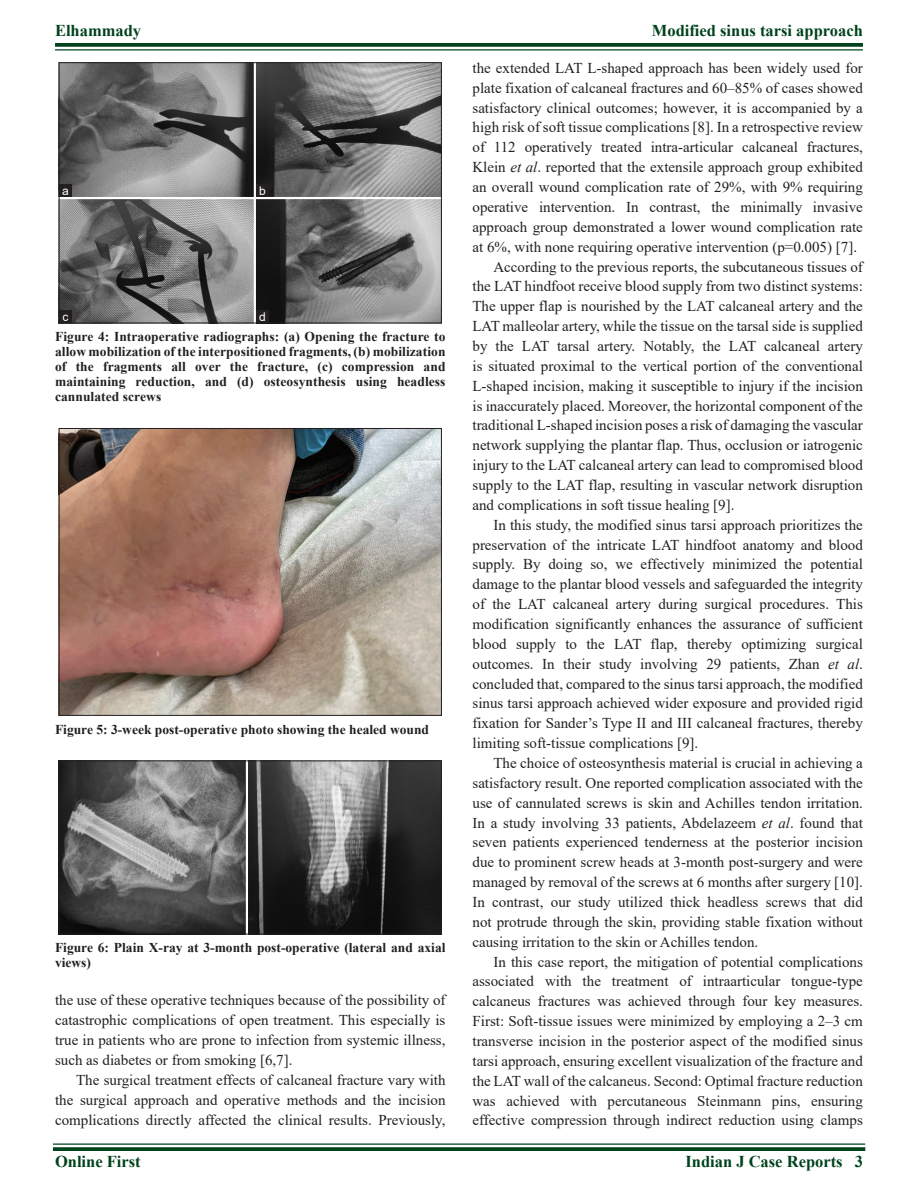
<style>
.page{position:relative;width:918px;height:1188px;background:#fff}
.page>*{position:absolute;margin:0;border:0;box-sizing:border-box;transform-origin:0 0}
.RF{font:700 16.5px "Times New Roman";color:#00421c}
.TX{font:15px/19.8px "Times New Roman";color:#231f20;text-align:justify}
.TXFL{font:15px/20.1px "Times New Roman";color:#231f20;text-align:justify}
.FGC{font:700 13.5px/15px "Times New Roman";color:#231f20}
.LABEL{font:12px "Arial";color:#fff}
.s1{font-style:italic}
</style>
<div class="page">
<hr style="left:53px;top:1143px;width:812px;height:2px;background:#00421c">
<svg style="left:53px;top:1147px;width:812px;height:4px;background:#0f4d29"></svg>
<svg style="left:55px;top:43px;width:808px;height:4px;background:#0f4d29"></svg>
<hr style="left:55px;top:49px;width:808px;height:2px;background:#00421c">
<img style="left:61px;top:430px;width:379px;height:284px">
<div style="left:59px;top:428px;width:383px;height:288px;border:1px solid #231f20"></div>
<img style="left:61px;top:763px;width:379px;height:169px">
<div style="left:59px;top:761px;width:383px;height:173px;border:1px solid #231f20"></div>
<img style="left:61px;top:65px;width:379px;height:256px">
<div style="left:59px;top:63px;width:383px;height:260px;border:1px solid #231f20"></div>
<div style="left:256px;top:185px;width:13px;height:12px;background:#231f20"></div>
<div style="left:59px;top:185px;width:13px;height:12px;background:#231f20"></div>
<div style="left:59px;top:310px;width:13px;height:13px;background:#231f20"></div>
<div style="left:256px;top:310px;width:13px;height:13px;background:#231f20"></div>
<p class="RF" style="left:55px;top:18px;width:88px">Elhammady</p>
<p class="RF" style="left:652px;top:18px;width:213px">Modified sinus tarsi approach</p>
<p class="LABEL" style="left:62px;top:183px;width:8px">a</p>
<p class="LABEL" style="left:259px;top:183px;width:8px">b</p>
<p class="LABEL" style="left:63px;top:308px;width:7px">c</p>
<p class="LABEL" style="left:259px;top:308px;width:8px">d</p>
<p class="FGC" style="left:55px;top:329px;width:392px;text-align:justify">Figure 4: Intraoperative radiographs: (a) Opening the fracture to allow mobilization of the interpositioned fragments, (b) mobilization of the fragments all over the fracture, (c) compression and maintaining reduction, and (d) osteosynthesis using headless cannulated screws</p>
<p class="FGC" style="left:55px;top:721px;width:375px">Figure 5: 3-week post-operative photo showing the healed wound</p>
<p class="FGC" style="left:55px;top:940px;width:392px">Figure 6: Plain X-ray at 3-month post-operative (lateral and axial views)</p>
<p class="TXFL" style="left:55px;top:989px;width:392px">the use of these operative techniques because of the possibility of catastrophic complications of open treatment. This especially is true in patients who are prone to infection from systemic illness, such as diabetes or from smoking [6,7].</p>
<p class="TX" style="left:55px;top:1070px;width:392px;text-indent:21px">The surgical treatment effects of calcaneal fracture vary with the surgical approach and operative methods and the incision complications directly affected the clinical results. Previously,</p>
<p class="TX" style="left:472px;top:58px;width:392px">the extended LAT L-shaped approach has been widely used for plate fixation of calcaneal fractures and 60–85% of cases showed satisfactory clinical outcomes; however, it is accompanied by a high risk of soft tissue complications [8]. In a retrospective review of 112 operatively treated intra-articular calcaneal fractures, Klein <span class="s1">et al</span>. reported that the extensile approach group exhibited an overall wound complication rate of 29%, with 9% requiring operative intervention. In contrast, the minimally invasive approach group demonstrated a lower wound complication rate at 6%, with none requiring operative intervention (p=0.005) [7].</p>
<p class="TX" style="left:472px;top:256px;width:392px;text-indent:21px">According to the previous reports, the subcutaneous tissues of the LAT hindfoot receive blood supply from two distinct systems:<br>The upper flap is nourished by the LAT calcaneal artery and the LAT malleolar artery, while the tissue on the tarsal side is supplied by the LAT tarsal artery. Notably, the LAT calcaneal artery is situated proximal to the vertical portion of the conventional L-shaped incision, making it susceptible to injury if the incision is inaccurately placed. Moreover, the horizontal component of the traditional L-shaped incision poses a risk of damaging the vascular network supplying the plantar flap. Thus, occlusion or iatrogenic injury to the LAT calcaneal artery can lead to compromised blood supply to the LAT flap, resulting in vascular network disruption and complications in soft tissue healing [9].</p>
<p class="TX" style="left:472px;top:514px;width:392px;text-indent:21px">In this study, the modified sinus tarsi approach prioritizes the preservation of the intricate LAT hindfoot anatomy and blood supply. By doing so, we effectively minimized the potential damage to the plantar blood vessels and safeguarded the integrity of the LAT calcaneal artery during surgical procedures. This modification significantly enhances the assurance of sufficient blood supply to the LAT flap, thereby optimizing surgical outcomes. In their study involving 29 patients, Zhan <span class="s1">et al</span>. concluded that, compared to the sinus tarsi approach, the modified sinus tarsi approach achieved wider exposure and provided rigid fixation for Sander’s Type II and III calcaneal fractures, thereby limiting soft-tissue complications [9].</p>
<p class="TX" style="left:472px;top:753px;width:392px;text-indent:21px">The choice of osteosynthesis material is crucial in achieving a satisfactory result. One reported complication associated with the use of cannulated screws is skin and Achilles tendon irritation.<br>In a study involving 33 patients, Abdelazeem <span class="s1">et al</span>. found that seven patients experienced tenderness at the posterior incision due to prominent screw heads at 3-month post-surgery and were managed by removal of the screws at 6 months after surgery [10].<br>In contrast, our study utilized thick headless screws that did not protrude through the skin, providing stable fixation without causing irritation to the skin or Achilles tendon.</p>
<p class="TX" style="left:473px;top:951px;width:392px;text-indent:21px">In this case report, the mitigation of potential complications associated with the treatment of intraarticular tongue-type calcaneus fractures was achieved through four key measures.<br>First: Soft-tissue issues were minimized by employing a 2–3 cm transverse incision in the posterior aspect of the modified sinus tarsi approach, ensuring excellent visualization of the fracture and the LAT wall of the calcaneus. Second: Optimal fracture reduction was achieved with percutaneous Steinmann pins, ensuring effective compression through indirect reduction using clamps</p>
<p class="RF" style="left:55px;top:1150px;width:87px">Online First</p>
<p class="RF" style="left:685px;top:1150px;width:179px">Indian J Case Reports 3</p>
</div>
